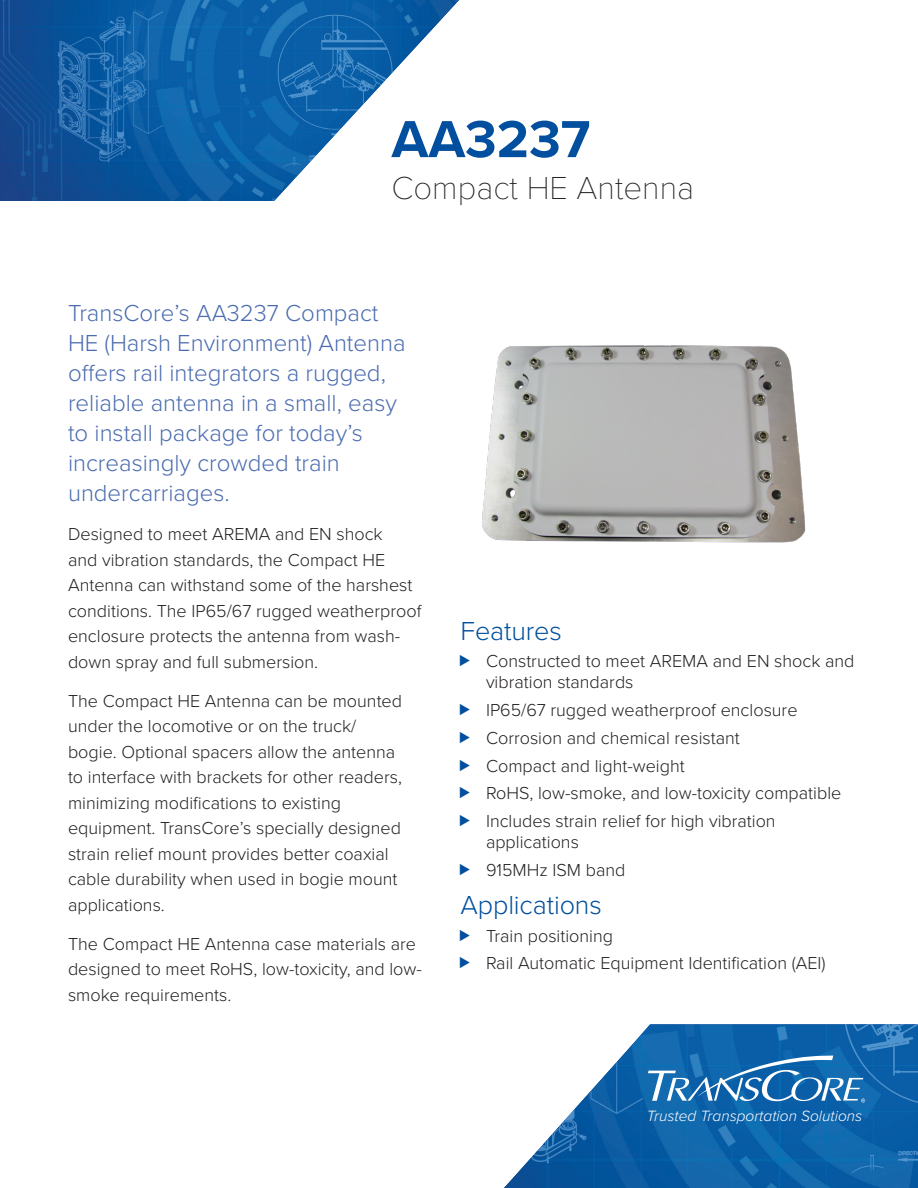
<style>
.page{position:relative;width:918px;height:1188px;background:#fff}
.page>*{position:absolute;margin:0;border:0;box-sizing:border-box;transform-origin:0 0}
.Header_-_Product_Nam{font:700 54px "Proxima Nova";color:#014f9e}
.Header_-_Product_Des{font:100 33px "Proxima Nova T";color:#231f20}
.Body_-_Subhead{font:300 27px "Proxima Nova";letter-spacing:-.005em;color:#014f9e}
.Lead_Paragraph{font:300 24px/30px "Proxima Nova";color:#4b6cb0}
.Body_Copy{font:300 18px/25.5px "Proxima Nova";color:#231f20}
.t1{font:italic 300 15.45px "Proxima Nova";color:#fff}
</style>
<div class="page">
<img style="left:482px;top:345px;width:324px;height:198px">
<img style="left:0;top:0;width:459px;height:201px">
<img style="left:504px;top:1024px;width:414px;height:164px">
<svg style="left:648px;top:1056px;width:217px;height:47px;background:#3b82bb"></svg>
<p class="Header_-_Product_Nam" style="left:392px;top:107px;width:200px">AA3237</p>
<p class="Header_-_Product_Des" style="left:392px;top:168px;width:304px">Compact HE Antenna</p>
<p class="Lead_Paragraph" style="left:68px;top:299px;width:339px">TransCore’s AA3237 Compact<br>HE (Harsh Environment) Antenna offers rail integrators a rugged, reliable antenna in a small, easy to install package for today’s increasingly crowded train undercarriages.</p>
<p class="Body_Copy" style="left:68px;top:522px;width:355px">Designed to meet AREMA and EN shock<br>and vibration standards, the Compact HE Antenna can withstand some of the harshest conditions. The IP65/67 rugged weatherproof enclosure protects the antenna from wash&shy;down spray and full submersion.</p>
<p class="Body_Copy" style="left:68px;top:688px;width:336px">The Compact HE Antenna can be mounted under the locomotive or on the truck/ bogie. Optional spacers allow the antenna to interface with brackets for other readers, minimizing modifications to existing equipment. TransCore’s specially designed strain relief mount provides better coaxial cable durability when used in bogie mount applications.</p>
<p class="Body_Copy" style="left:68px;top:931px;width:355px">The Compact HE Antenna case materials are designed to meet RoHS, low-toxicity, and low&shy;smoke requirements.</p>
<p class="Body_-_Subhead" style="left:461px;top:615px;width:103px">Features</p>
<p class="Body_Copy" style="left:486px;top:651px;width:370px;line-height:21px">Constructed to meet AREMA and EN shock and vibration standards</p>
<p class="Body_Copy" style="left:486px;top:698px;width:313px">IP65/67 rugged weatherproof enclosure</p>
<p class="Body_Copy" style="left:486px;top:725px;width:255px">Corrosion and chemical resistant</p>
<p class="Body_Copy" style="left:486px;top:753px;width:200px">Compact and light-weight</p>
<p class="Body_Copy" style="left:486px;top:781px;width:357px">RoHS, low-smoke, and low-toxicity compatible</p>
<p class="Body_Copy" style="left:486px;top:811px;width:291px;line-height:21px">Includes strain relief for high vibration applications</p>
<p class="Body_Copy" style="left:486px;top:857px;width:141px">915MHz ISM band</p>
<p class="Body_-_Subhead" style="left:460px;top:889px;width:143px">Applications</p>
<p class="Body_Copy" style="left:486px;top:923px;width:129px">Train positioning</p>
<p class="Body_Copy" style="left:486px;top:951px;width:341px">Rail Automatic Equipment Identification (AEI)</p>
<p class="t1" style="left:647px;top:1106px;width:217px">Trusted Transportation Solutions</p>
</div>
